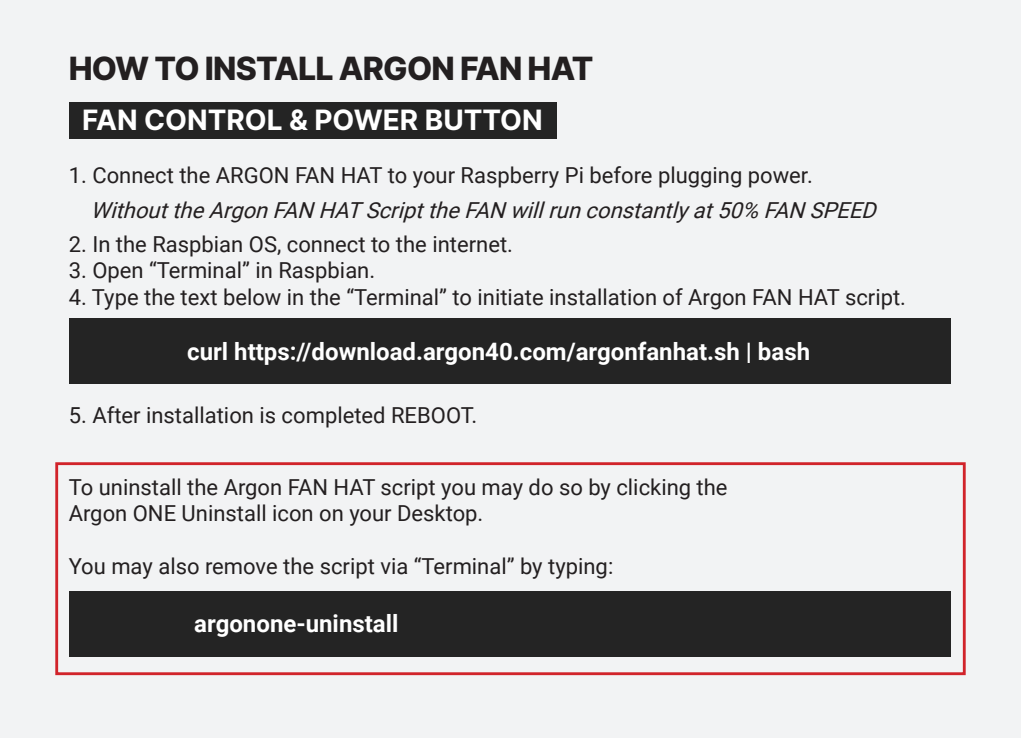
<style>
.page{position:relative;width:1021px;height:738px;background:#fff}
.page>*{position:absolute;margin:0;border:0;box-sizing:border-box;transform-origin:0 0}
.t1{font:800 32px "Inter";letter-spacing:-.025em;color:#231f20}
.t2{font:700 28px "Inter";color:#fff}
.t3{font:700 24px "Roboto";color:#fff}
.t4{font:22px "Roboto";color:#231f20}
.t5{font:italic 22px/34.4px "Roboto";color:#231f20}
.s1{font-style:normal}
</style>
<div class="page">
<div style="left:0;top:0;width:1020px;height:737px;background:#f2f3f4"></div>
<div style="left:69px;top:102px;width:488px;height:36px;background:#242424"></div>
<div style="left:70px;top:318px;width:881px;height:65px;background:#242424"></div>
<div style="left:70px;top:591px;width:881px;height:65px;background:#242424"></div>
<div style="left:55px;top:462px;width:910px;height:212px;border:3px solid #d1232a"></div>
<p class="t1" style="left:69px;top:45px;width:526px">HOW TO INSTALL ARGON FAN HAT</p>
<p class="t2" style="left:82px;top:100px;width:462px">FAN CONTROL &amp; POWER BUTTON</p>
<p class="t5" style="left:90px;top:157px;width:794px;text-indent:-22px"><span class="s1">1. Connect the ARGON FAN HAT to your Raspberry Pi before plugging power.<br></span>WithouttheArgonFAN HATScripttheFAN willrunconstantlyat50% FAN SPEED</p>
<p class="t4" style="left:69px;top:228px;width:446px">2. In the Raspbian OS, connect to the internet.</p>
<p class="t4" style="left:69px;top:255px;width:308px">3. Open “Terminal” in Raspbian.</p>
<p class="t4" style="left:69px;top:281px;width:838px">4. Type the text below in the “Terminal” to initiate installation of Argon FAN HAT script.</p>
<p class="t3" style="left:187px;top:334px;width:624px">curl https://download.argon40.com/argonfanhat.sh | bash</p>
<p class="t4" style="left:69px;top:400px;width:410px">5. After installation is completed REBOOT.</p>
<p class="t4" style="left:69px;top:471px;width:660px">To uninstall the Argon FAN HAT script you may do so by clicking the</p>
<p class="t4" style="left:69px;top:497px;width:416px">Argon ONE Uninstall icon on your Desktop.</p>
<p class="t4" style="left:69px;top:550px;width:546px">You may also remove the script via “Terminal” by typing:</p>
<p class="t3" style="left:194px;top:605px;width:206px">argonone-uninstall</p>
</div>
